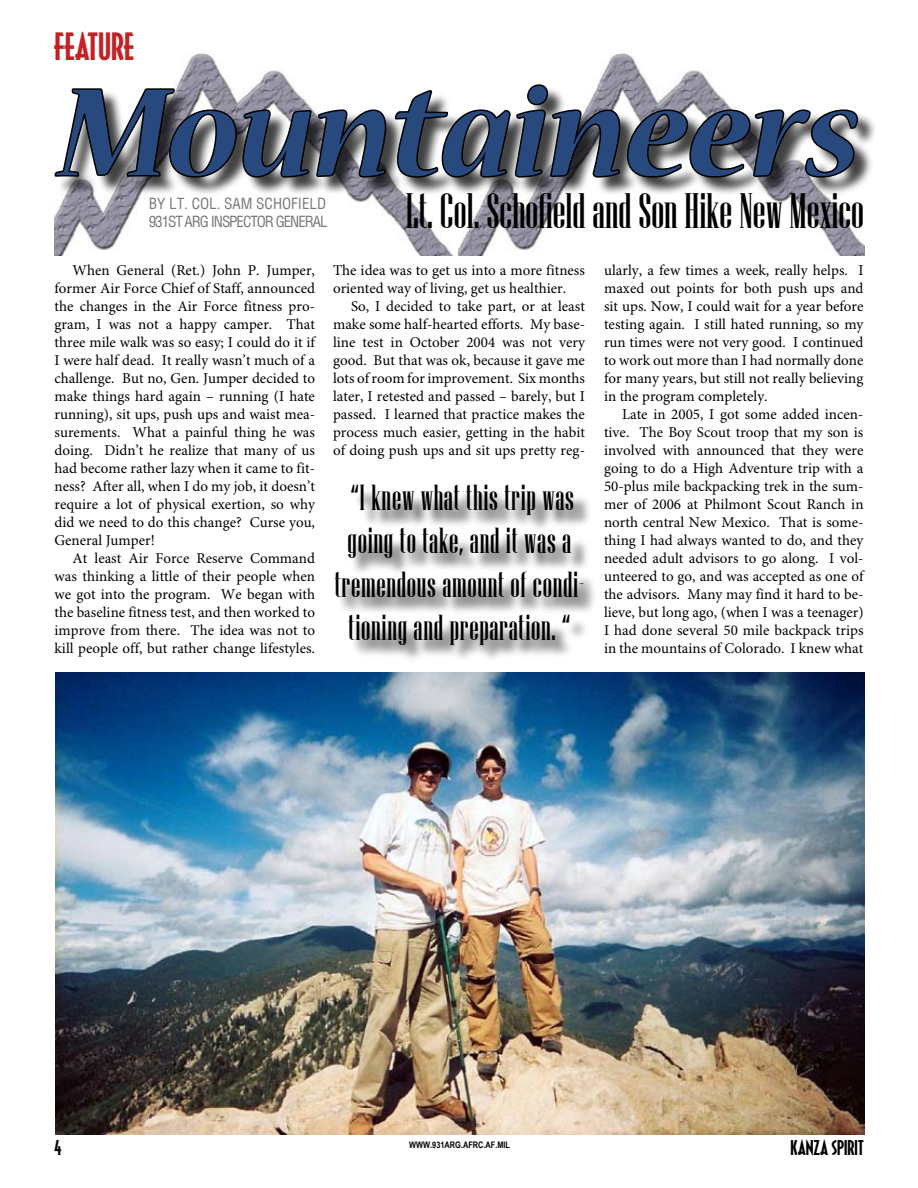
<style>
.page{position:relative;width:918px;height:1188px;background:#fff}
.page>*{position:absolute;margin:0;border:0;box-sizing:border-box;transform-origin:0 0}
.t1{font:italic 700 141px "Nueva Std";color:#28497e}
.t2{font:49.5px "Niagara Solid";color:#000;scale:.94 1}
.t3{font:36px/43.2px "Niagara Solid";letter-spacing:.02em;color:#000;text-align:center;scale:.94 1}
.t4{font:36px "Decotura ICG";letter-spacing:-.005em;color:#c42127}
.t5{font:19.5px "Decotura ICG";letter-spacing:-.01em;color:#000}
.t6{font:15px/18px "Minion Pro";color:#000;text-align:justify}
.t7{font:condensed 15px "Helvetica";letter-spacing:-.07em;color:#76787b}
.t8{font:condensed 15px "Helvetica";color:#76787b}
.t9{font:700 9px "Arial Narrow";color:#000}
</style>
<div class="page">
<img style="left:445px;top:53px;width:419px;height:203px">
<img style="left:54px;top:52px;width:403px;height:203px">
<div style="left:56px;top:86px;width:822px;height:112px;background:#000;opacity:.75"></div>
<svg style="left:54px;top:83px;width:806px;height:96px"></svg>
<img style="left:55px;top:673px;width:810px;height:462px">
<div style="left:337px;top:486px;width:263px;height:178px;background:#000;opacity:.75"></div>
<h3 class="t4" style="left:54px;top:25px;width:82px">FEATURE</h3>
<h1 class="t1" style="left:60px;top:69px;width:801px">Mountaineers</h1>
<p class="t7" style="left:149px;top:212px;width:70px">931ST ARG INSP</p>
<p class="t7" style="left:237px;top:212px;width:88px">ECTOR GENERAL</p>
<h2 class="t2" style="left:406px;top:185px;width:489px">Lt. Col. Schofield and Son Hike New Mexico</h2>
<p class="t8" style="left:149px;top:194px;width:141px">BY LT. COL. SAM SCHOFIE</p>
<p class="t7" style="left:310px;top:194px;width:18px">LD</p>
<p class="t6" style="left:55px;top:262px;width:262px;text-indent:18px">When General (Ret.) John P. Jumper, former Air Force Chief of Staff, announced the changes in the Air Force fitness pro&shy;gram, I was not a happy camper. That three mile walk was so easy; I could do it if I were half dead. It really wasn’t much of a challenge. But no, Gen. Jumper decided to make things hard again – running (I hate running), sit ups, push ups and waist mea&shy;surements. What a painful thing he was doing. Didn’t he realize that many of us had become rather lazy when it came to fit&shy;ness? After all, when I do my job, it doesn’t require a lot of physical exertion, so why did we need to do this change? Curse you, General Jumper!</p>
<p class="t6" style="left:55px;top:550px;width:262px;text-indent:18px">At least Air Force Reserve Command was thinking a little of their people when we got into the program. We began with the baseline fitness test, and then worked to improve from there. The idea was not to kill people off, but rather change lifestyles.</p>
<p class="t6" style="left:333px;top:262px;width:253px">The idea was to get us into a more fitness oriented way of living, get us healthier.</p>
<p class="t6" style="left:333px;top:298px;width:254px;text-indent:18px">So, I decided to take part, or at least make some half-hearted efforts. My base&shy;line test in October 2004 was not very good. But that was ok, because it gave me lots of room for improvement. Six months later, I retested and passed – barely, but I passed. I learned that practice makes the process much easier, getting in the habit of doing push ups and sit ups pretty reg-</p>
<h3 class="t3" style="left:335px;top:476px;width:267px">“I knew what this trip was going to take, and it was a tremendous amount of condi&shy;tioning and preparation. “</h3>
<p class="t6" style="left:604px;top:262px;width:261px">ularly, a few times a week, really helps. I maxed out points for both push ups and sit ups. Now, I could wait for a year before testing again. I still hated running, so my run times were not very good. I continued to work out more than I had normally done for many years, but still not really believing in the program completely.</p>
<p class="t6" style="left:604px;top:406px;width:261px;text-indent:18px">Late in 2005, I got some added incen&shy;tive. The Boy Scout troop that my son is involved with announced that they were going to do a High Adventure trip with a 50-plus mile backpacking trek in the sum&shy;mer of 2006 at Philmont Scout Ranch in north central New Mexico. That is some&shy;thing I had always wanted to do, and they needed adult advisors to go along. I vol&shy;unteered to go, and was accepted as one of the advisors. Many may find it hard to be&shy;lieve, but long ago, (when I was a teenager)<br>I had done several 50 mile backpack trips in the mountains of Colorado. I knew what</p>
<p class="t9" style="left:409px;top:1138px;width:100px">WWW.931ARG.AFRC.AF.MIL</p>
<h3 class="t5" style="left:790px;top:1136px;width:75px">KANZA SPIRIT</h3>
</div>
